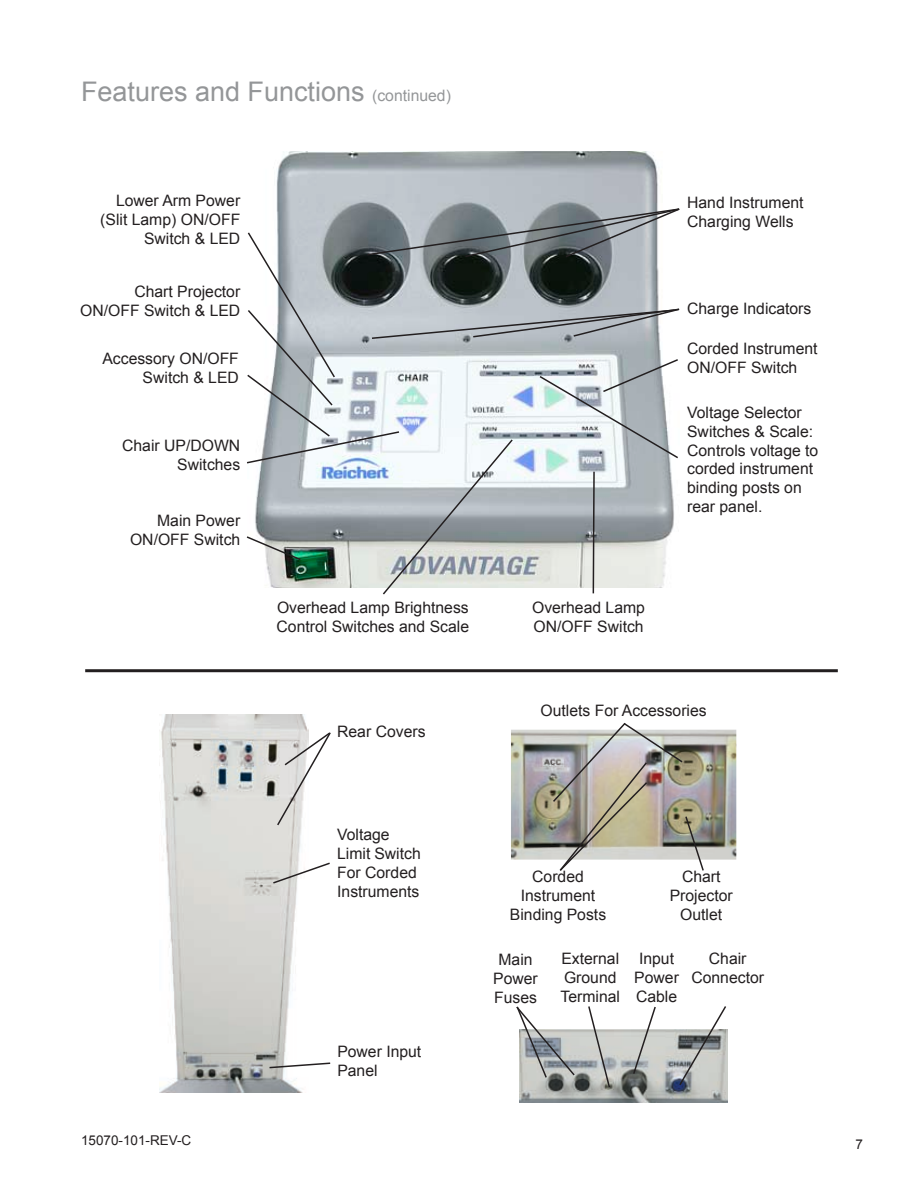
<style>
.page{position:relative;width:918px;height:1188px;background:#fff}
.page>*{position:absolute;margin:0;border:0;box-sizing:border-box;transform-origin:0 0}
.t1{font:27px "Arial";color:#949698}
.t2{font:15.75px/18.9px "Arial";color:#231f20}
.t3{font:13.5px "Arial";color:#231f20}
.s1{font-size:15.75px}
</style>
<div class="page">
<hr style="left:85px;top:669px;width:753px;height:3px;background:#231f20">
<img style="left:511px;top:730px;width:225px;height:130px">
<img style="left:551px;top:722px;width:154px;height:149px">
<img style="left:519px;top:1030px;width:209px;height:73px">
<svg style="left:516px;top:1006px;width:60px;height:73px"></svg>
<svg style="left:587px;top:1006px;width:24px;height:83px"></svg>
<svg style="left:632px;top:1006px;width:25px;height:70px"></svg>
<svg style="left:678px;top:1006px;width:50px;height:81px"></svg>
<img style="left:159px;top:715px;width:150px;height:378px">
<svg style="left:276px;top:731px;width:55px;height:96px"></svg>
<svg style="left:268px;top:1062px;width:63px;height:7px"></svg>
<svg style="left:271px;top:861px;width:59px;height:24px"></svg>
<img style="left:276px;top:151px;width:382px;height:56px">
<svg style="left:246px;top:207px;width:434px;height:388px"></svg>
<h1 class="t1" style="left:81px;top:73px;width:371px">Features and Functions <span class="s1">(continued)</span></h1>
<p class="t2" style="left:100px;top:192px;width:142px;text-align:right">Lower Arm Power (Slit Lamp) ON/OFF<br>Switch &amp; LED</p>
<p class="t2" style="left:80px;top:282px;width:162px;text-align:right">Chart Projector<br>ON/OFF Switch &amp; LED</p>
<p class="t2" style="left:102px;top:349px;width:138px;text-align:right">Accessory ON/OFF<br>Switch &amp; LED</p>
<p class="t2" style="left:122px;top:436px;width:120px;text-align:right">Chair UP/DOWN<br>Switches</p>
<p class="t2" style="left:130px;top:511px;width:112px;text-align:right">Main Power<br>ON/OFF Switch</p>
<p class="t2" style="left:277px;top:598px;width:194px">Overhead Lamp Brightness<br>Control Switches and Scale</p>
<p class="t2" style="left:532px;top:598px;width:114px">Overhead Lamp<br>ON/OFF Switch</p>
<p class="t2" style="left:687px;top:193px;width:118px">Hand Instrument<br>Charging Wells</p>
<p class="t2" style="left:687px;top:299px;width:126px">Charge Indicators</p>
<p class="t2" style="left:687px;top:340px;width:132px">Corded Instrument<br>ON/OFF Switch</p>
<p class="t2" style="left:687px;top:403px;width:133px">Voltage Selector<br>Switches &amp; Scale:<br>Controls voltage to corded instrument binding posts on rear panel.</p>
<p class="t3" style="left:81px;top:1131px;width:112px">15070-101-REV-C</p>
<p class="t2" style="left:337px;top:722px;width:90px">Rear Covers</p>
<p class="t2" style="left:337px;top:825px;width:85px">Voltage<br>Limit Switch<br>For Corded<br>Instruments</p>
<p class="t2" style="left:337px;top:1043px;width:86px">Power Input<br>Panel</p>
<p class="t2" style="left:541px;top:701px;width:168px">Outlets For Accessories</p>
<p class="t2" style="left:670px;top:867px;width:65px;text-align:center">Chart<br>Projector<br>Outlet</p>
<p class="t2" style="left:510px;top:867px;width:98px;text-align:center">Corded<br>Instrument<br>Binding Posts</p>
<p class="t2" style="left:493px;top:950px;width:46px;text-align:center">Main<br>Power<br>Fuses</p>
<p class="t2" style="left:561px;top:949px;width:61px">External<br>Ground<br>Terminal</p>
<p class="t2" style="left:634px;top:949px;width:46px;text-align:center">Input<br>Power<br>Cable</p>
<p class="t2" style="left:691px;top:949px;width:74px;text-align:center">Chair<br>Connector</p>
<p class="t3" style="left:855px;top:1136px;width:9px">7</p>
</div>
